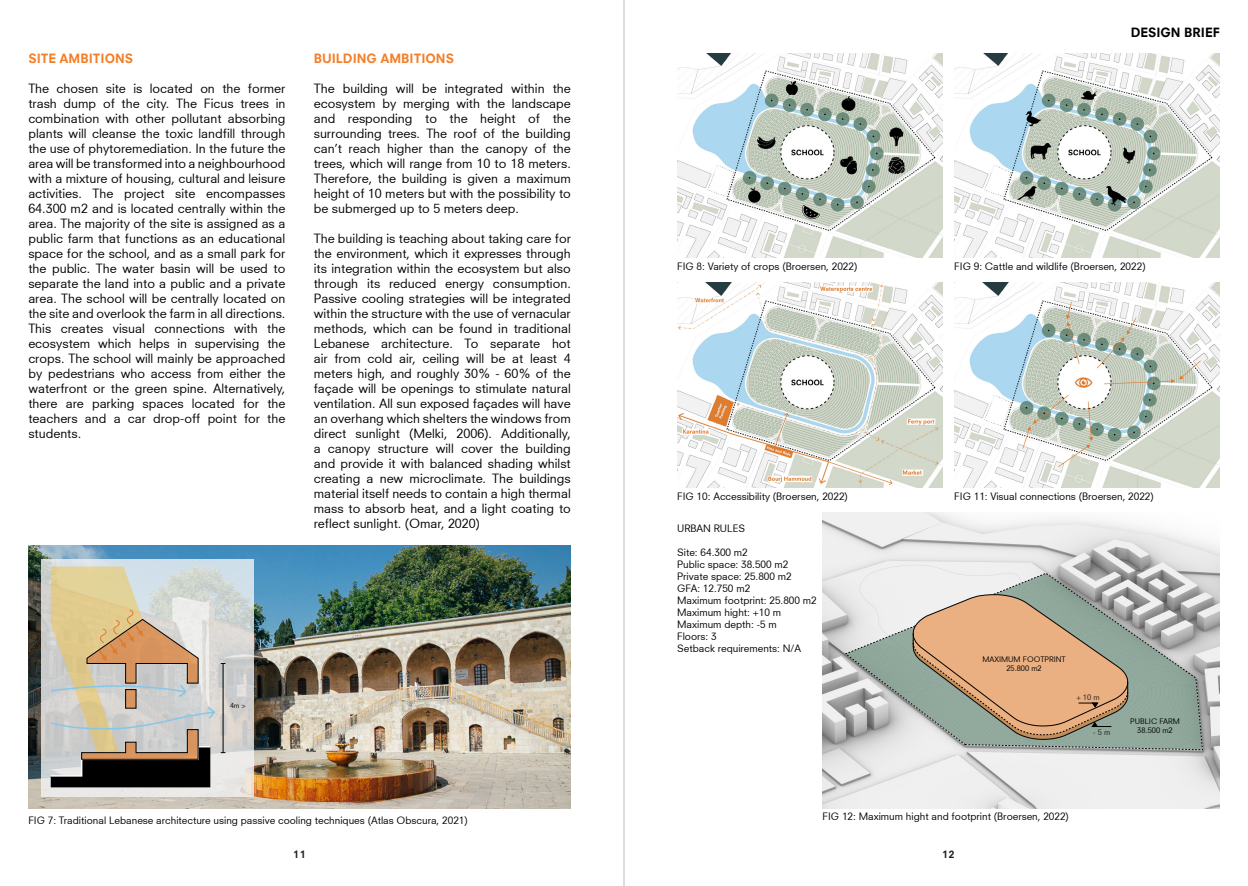
<style>
.page{position:relative;width:1248px;height:886px;background:#fff}
.page>*{position:absolute;margin:0;border:0;box-sizing:border-box;transform-origin:0 0}
.text__Neuzeits__10pt{font:12.5px/15px "Neuzeit S";color:#000;text-align:justify}
.text__Neuzeits__10pt-2{font:12.5px "Neuzeit S Heavy";color:#f47e27}
.text__NeuzeitsHeavy{font:12.5px "Neuzeit S Heavy";color:#000}
.subtitle__Neuzeits{font:10px "Neuzeit S";color:#000}
.text__Neuzeits__10pt-3{font:10px "Neuzeit S";color:#000}
.t1{font:10px "Neuzeit S Heavy";color:#231f20}
.t2{font:7.5px/9px "Neuzeit S";color:#000;text-align:center}
.t3{font:7.5px "Neuzeit S";color:#1d1d1b}
.t4{font:6.88px "Neuzeit S";color:#000}
</style>
<div class="page">
<hr style="left:623px;top:0;width:1px;height:886px;background:#bcbdc0">
<img style="left:28px;top:546px;width:542px;height:262px">
<svg style="left:41px;top:559px;width:212px;height:237px;background:#d6d8d8"></svg>
<img style="left:677px;top:283px;width:265px;height:204px">
<img style="left:954px;top:53px;width:265px;height:204px">
<img style="left:677px;top:53px;width:265px;height:204px">
<img style="left:954px;top:283px;width:265px;height:204px">
<img style="left:822px;top:513px;width:397px;height:295px">
<svg style="left:843px;top:572px;width:360px;height:178px"></svg>
<svg style="left:912px;top:594px;width:216px;height:146px;background:#c6a98a"></svg>
<svg style="left:49px;top:566px;width:176px;height:221px;background:#bcb29f"></svg>
<hr style="left:223px;top:663px;width:1px;height:90px;background:#000">
<p class="text__Neuzeits__10pt-2" style="left:28px;top:50px;width:106px">SITE AMBITIONS</p>
<p class="text__Neuzeits__10pt" style="left:28px;top:80px;width:258px">The chosen site is located on the former trash dump of the city. The Ficus trees in combination with other pollutant absorbing plants will cleanse the toxic landfill through the use of phytoremediation. In the future the area will be transformed into a neighbourhood with a mixture of housing, cultural and leisure activities. The project site encompasses 64.300 m2 and is located centrally within the area. The majority of the site is assigned as a public farm that functions as an educational space for the school, and as a small park for the public. The water basin will be used to separate the land into a public and a private area. The school will be centrally located on the site and overlook the farm in all directions.<br>This creates visual connections with the ecosystem which helps in supervising the crops. The school will mainly be approached by pedestrians who access from either the waterfront or the green spine. Alternatively, there are parking spaces located for the teachers and a car drop-off point for the students.</p>
<p class="text__Neuzeits__10pt-2" style="left:314px;top:50px;width:142px">BUILDING AMBITIONS</p>
<p class="text__Neuzeits__10pt" style="left:314px;top:80px;width:258px">The building will be integrated within the ecosystem by merging with the landscape and responding to the height of the surrounding trees. The roof of the building can’t reach higher than the canopy of the trees, which will range from 10 to 18 meters.<br>Therefore, the building is given a maximum height of 10 meters but with the possibility to be submerged up to 5 meters deep.</p>
<p class="text__Neuzeits__10pt" style="left:314px;top:230px;width:258px">The building is teaching about taking care for the environment, which it expresses through its integration within the ecosystem but also through its reduced energy consumption.<br>Passive cooling strategies will be integrated within the structure with the use of vernacular methods, which can be found in traditional Lebanese architecture. To separate hot air from cold air, ceiling will be at least 4 meters high, and roughly 30% - 60% of the façade will be openings to stimulate natural ventilation. All sun exposed façades will have an overhang which shelters the windows from direct sunlight (Melki, 2006). Additionally, a canopy structure will cover the building and provide it with balanced shading whilst creating a new microclimate. The buildings material itself needs to contain a high thermal mass to absorb heat, and a light coating to reflect sunlight. (Omar, 2020)</p>
<p class="t4" style="left:230px;top:702px;width:17px">4m &gt;</p>
<p class="subtitle__Neuzeits" style="left:28px;top:814px;width:441px">FIG 7: Traditional Lebanese architecture using passive cooling techniques (Atlas Obscura, 2021)</p>
<p class="subtitle__Neuzeits" style="left:677px;top:260px;width:182px">FIG 8: Variety of crops (Broersen, 2022)</p>
<p class="subtitle__Neuzeits" style="left:677px;top:490px;width:172px">FIG 10: Accessibility (Broersen, 2022)</p>
<p class="text__Neuzeits__10pt-3" style="left:677px;top:522px;width:69px">URBAN RULES</p>
<p class="text__Neuzeits__10pt-3" style="left:677px;top:546px;width:72px">Site: 64.300 m2</p>
<p class="text__Neuzeits__10pt-3" style="left:677px;top:558px;width:113px">Public space: 38.500 m2</p>
<p class="text__Neuzeits__10pt-3" style="left:677px;top:570px;width:116px">Private space: 25.800 m2</p>
<p class="text__Neuzeits__10pt-3" style="left:677px;top:582px;width:75px">GFA: 12.750 m2</p>
<p class="text__Neuzeits__10pt-3" style="left:677px;top:594px;width:141px">Maximum footprint: 25.800 m2</p>
<p class="text__Neuzeits__10pt-3" style="left:677px;top:606px;width:105px">Maximum hight: +10 m</p>
<p class="text__Neuzeits__10pt-3" style="left:677px;top:618px;width:101px">Maximum depth: -5 m</p>
<p class="text__Neuzeits__10pt-3" style="left:677px;top:630px;width:41px">Floors: 3</p>
<p class="text__Neuzeits__10pt-3" style="left:677px;top:642px;width:125px">Setback requirements: N/A</p>
<p class="text__NeuzeitsHeavy" style="left:1130px;top:24px;width:90px">DESIGN BRIEF</p>
<p class="subtitle__Neuzeits" style="left:954px;top:260px;width:193px">FIG 9: Cattle and wildlife (Broersen, 2022)</p>
<p class="subtitle__Neuzeits" style="left:954px;top:490px;width:201px">FIG 11: Visual connections (Broersen, 2022)</p>
<p class="t2" style="left:982px;top:655px;width:85px">MAXIMUM FOOTPRINT<br>25.800 m2</p>
<p class="t3" style="left:1076px;top:693px;width:25px">+ 10 m</p>
<p class="t3" style="left:1093px;top:728px;width:19px">- 5 m</p>
<p class="t2" style="left:1130px;top:717px;width:51px">PUBLIC FARM<br>38.500 m2</p>
<p class="subtitle__Neuzeits" style="left:822px;top:810px;width:248px">FIG 12: Maximum hight and footprint (Broersen, 2022)</p>
<p class="t1" style="left:293px;top:848px;width:14px">11</p>
<p class="t1" style="left:942px;top:848px;width:14px">12</p>
</div>
